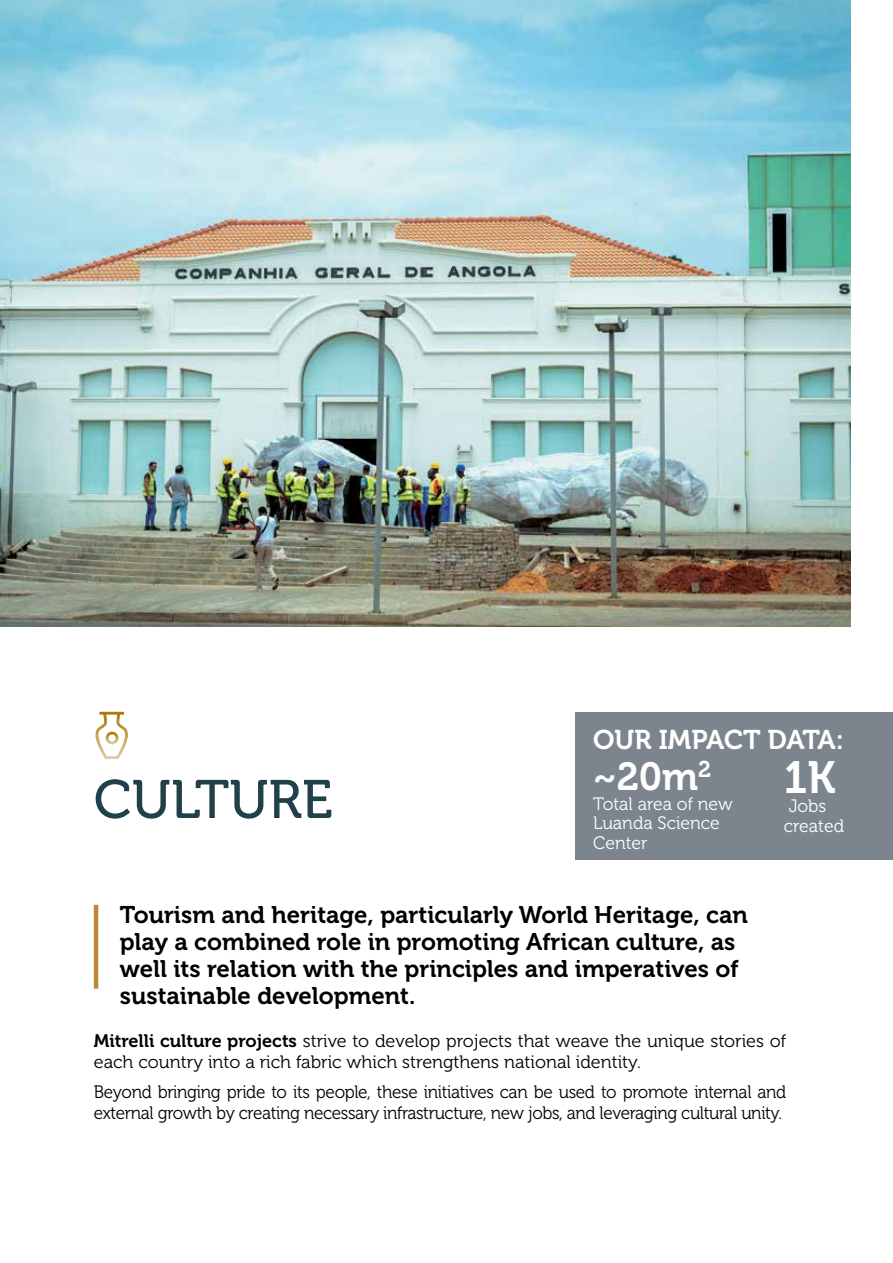
<style>
.page{position:relative;width:893px;height:1263px;background:#fff}
.page>*{position:absolute;margin:0;border:0;box-sizing:border-box;transform-origin:0 0}
.t1{font:54px "Museo 500";color:#21404a}
.t2{font:45px "Museo 700";color:#fff}
.t3{font:39px "Museo 700";color:#fff}
.t4{font:27px "Museo 700";letter-spacing:-.005em;color:#fff}
.t5{font:24px/27px "Museo 700";color:#000}
.t6{font:18px/21px "Museo 300";letter-spacing:-.02em;color:#000;scale:.95 1}
.t7{font:18px/21px "Museo 300";color:#000}
.t8{font:18px/19.5px "Museo 300";color:#fff}
.s1{font-family:"Museo 700"}
</style>
<div class="page">
<img style="left:0;top:0;width:850px;height:626px">
<hr style="left:94px;top:905px;width:4px;height:84px;background:#b98935">
<svg style="left:95px;top:711px;width:33px;height:48px"></svg>
<div style="left:575px;top:712px;width:318px;height:147px;background:#7c858d"></div>
<h1 class="t1" style="left:94px;top:770px;width:240px">CULTURE</h1>
<p class="t4" style="left:593px;top:724px;width:252px">OUR IMPACT DATA:</p>
<h3 class="t3" style="left:593px;top:755px;width:120px">~20m<sup>2</sup></h3>
<p class="t8" style="left:593px;top:794px;width:141px">Total area of new<br>Luanda Science<br>Center</p>
<h2 class="t2" style="left:784px;top:752px;width:53px">1K</h2>
<p class="t8" style="left:784px;top:797px;width:62px">Jobs created</p>
<p class="t5" style="left:120px;top:901px;width:630px">Tourism and heritage, particularly World Heritage, can play a combined role in promoting African culture, as well its relation with the principles and imperatives of sustainable development.</p>
<p class="t7" style="left:94px;top:1031px;width:694px"><span class="s1">Mitrelli culture projects</span> strive to develop projects that weave the unique stories of each country into a rich fabric which strengthens national identity.</p>
<p class="t6" style="left:94px;top:1081px;width:730px">Beyond bringing pride to its people, these initiatives can be used to promote internal and external growth by creating necessary infrastructure, new jobs, and leveraging cultural unity.</p>
</div>
